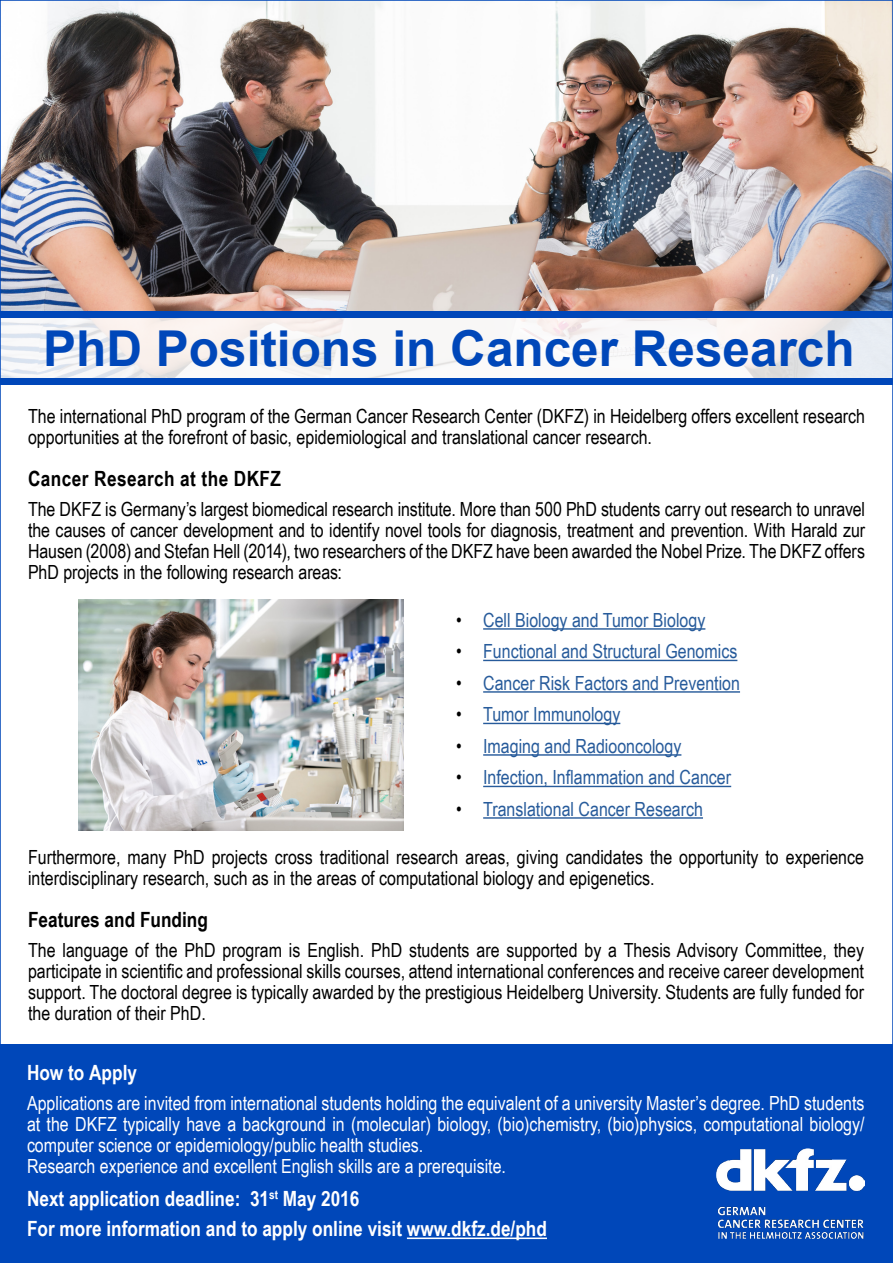
<style>
.page{position:relative;width:893px;height:1263px;background:#fff}
.page>*{position:absolute;margin:0;border:0;box-sizing:border-box;transform-origin:0 0}
.t1{font:700 49.5px "Arial";color:#0047b9}
.t2{font:700 21px/30px "Arial Narrow";color:#fff}
.t3{font:700 21px "Arial Narrow";letter-spacing:.02em;color:#000}
.t4{font:700 21px "Arial Narrow";color:#000}
.t5{font:19.5px/21px "Arial Narrow";color:#000}
.t6{font:19.5px/21px "Arial Narrow";color:#fff}
.t7{font:19.5px "Arial Narrow";color:#275b9b}
.s1{color:#000}
</style>
<div class="page">
<img style="left:3px;top:3px;width:887px;height:309px">
<div style="left:0;top:393px;width:893px;height:870px;background:#0047b9"></div>
<div style="left:0;top:378px;width:893px;height:666px;background:#fff"></div>
<img style="left:716px;top:1149px;width:148px;height:90px">
<hr style="left:483px;top:628px;width:222px;height:2px;background:#275b9b">
<hr style="left:483px;top:660px;width:254px;height:1px;background:#275b9b">
<hr style="left:483px;top:691px;width:257px;height:2px;background:#275b9b">
<hr style="left:483px;top:723px;width:137px;height:1px;background:#275b9b">
<hr style="left:483px;top:754px;width:198px;height:2px;background:#275b9b">
<hr style="left:483px;top:786px;width:248px;height:1px;background:#275b9b">
<hr style="left:483px;top:817px;width:220px;height:2px;background:#275b9b">
<svg style="left:3px;top:318px;width:887px;height:60px;fill:#f8f6f6"></svg>
<hr style="left:407px;top:1237px;width:140px;height:2px;background:#fff">
<div style="left:0;top:312px;width:893px;height:6px;background:#0047b9"></div>
<div style="left:0;top:378px;width:893px;height:6px;background:#0047b9"></div>
<img style="left:79px;top:599px;width:325px;height:231px">
<h1 class="t1" style="left:43px;top:315px;width:813px">PhD Positions in Cancer Research</h1>
<p class="t5" style="left:28px;top:405px;width:838px">The international PhD program of the German Cancer Research Center (DKFZ) in Heidelberg offers excellent research opportunities at the forefront of basic, epidemiological and translational cancer research.</p>
<p class="t3" style="left:28px;top:463px;width:255px">Cancer Research at the DKFZ</p>
<p class="t5" style="left:28px;top:498px;width:838px;text-align:justify">The DKFZ is Germany’s largest biomedical research institute. More than 500 PhD students carry out research to unravel the causes of cancer development and to identify novel tools for diagnosis, treatment and prevention. With Harald zur Hausen (2008) and Stefan Hell (2014), two researchers of the DKFZ have been awarded the Nobel Prize. The DKFZ offers PhD projects in the following research areas:</p>
<p class="t7" style="left:456px;top:606px;width:251px"><span class="s1">•</span> Cell Biology and Tumor Biology</p>
<p class="t7" style="left:456px;top:637px;width:283px"><span class="s1">•</span> Functional and Structural Genomics</p>
<p class="t7" style="left:456px;top:669px;width:285px"><span class="s1">•</span> Cancer Risk Factors and Prevention</p>
<p class="t7" style="left:456px;top:700px;width:166px"><span class="s1">•</span> Tumor Immunology</p>
<p class="t7" style="left:456px;top:732px;width:227px"><span class="s1">•</span> Imaging and Radiooncology</p>
<p class="t7" style="left:456px;top:763px;width:276px"><span class="s1">•</span> Infection, Inflammation and Cancer</p>
<p class="t7" style="left:456px;top:795px;width:248px"><span class="s1">•</span> Translational Cancer Research</p>
<p class="t5" style="left:28px;top:846px;width:837px">Furthermore, many PhD projects cross traditional research areas, giving candidates the opportunity to experience interdisciplinary research, such as in the areas of computational biology and epigenetics.</p>
<p class="t4" style="left:28px;top:903px;width:181px">Features and Funding</p>
<p class="t5" style="left:28px;top:939px;width:837px;text-align:justify">The language of the PhD program is English. PhD students are supported by a Thesis Advisory Committee, they participate in scientific and professional skills courses, attend international conferences and receive career development support. The doctoral degree is typically awarded by the prestigious Heidelberg University. Students are fully funded for the duration of their PhD.</p>
<p class="t2" style="left:27px;top:1057px;width:112px">How to Apply</p>
<p class="t6" style="left:27px;top:1092px;width:839px">Applications are invited from international students holding the equivalent of a university Master’s degree. PhD students at the DKFZ typically have a background in (molecular) biology, (bio)chemistry, (bio)physics, computational biology/ computer science or epidemiology/public health studies.<br>Research experience and excellent English skills are a prerequisite.</p>
<p class="t2" style="left:27px;top:1183px;width:521px">Next application deadline: 31<sup>st</sup> May 2016<br>For more information and to apply online visit www.dkfz.de/phd</p>
</div>
